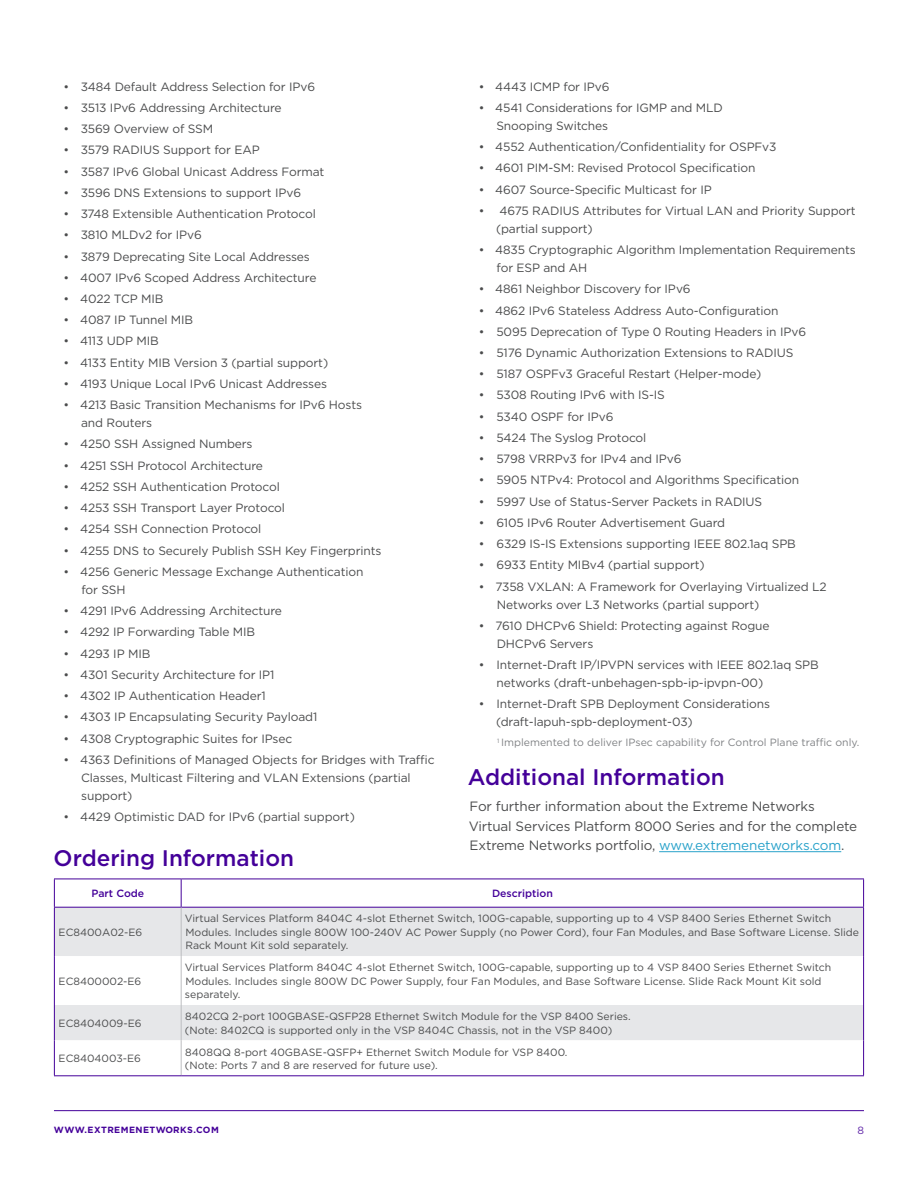
<style>
.page{position:relative;width:918px;height:1188px;background:#fff}
.page>*{position:absolute;margin:0;border:0;box-sizing:border-box;transform-origin:0 0}
.t1{font:500 22.5px "Gotham";color:#409}
.Body{font:13.5px/19.5px "Gotham";letter-spacing:-.01em;color:#4b4c4d}
.t2{font:12px/18px "Gotham";letter-spacing:-.01em;color:#4b4c4d}
.Table_Body_Copy_Left{font:10.5px/13.5px "Gotham";color:#4b4c4d}
.Footnote{font:10.5px "Gotham";color:#808285}
.Table_-_Purple_Heade{font:500 10.5px "Gotham";color:#409}
.t3{font:10.5px "Gotham";color:#6026a8}
.t4{font:700 9px "Gotham";letter-spacing:.05em;color:#409}
.s1{color:#29a2ca}
</style>
<div class="page">
<hr style="left:54px;top:1110px;width:810px;height:1px;background:#409">
<hr style="left:659px;top:851px;width:182px;height:1px;background:#29a2ca">
<div style="left:55px;top:908px;width:808px;height:48px;background:#e6e7e9"></div>
<svg style="left:55px;top:956px;width:808px;height:119px"></svg>
<hr style="left:54px;top:879px;width:127px;height:1px;background:#409">
<svg style="left:54px;top:879px;width:1px;height:28px"></svg>
<hr style="left:181px;top:879px;width:683px;height:1px;background:#409">
<svg style="left:181px;top:879px;width:1px;height:28px"></svg>
<svg style="left:863px;top:879px;width:1px;height:28px"></svg>
<hr style="left:54px;top:907px;width:127px;height:1px;background:#409">
<hr style="left:181px;top:907px;width:683px;height:1px;background:#409">
<hr style="left:54px;top:908px;width:1px;height:48px;background:#409">
<hr style="left:863px;top:908px;width:1px;height:48px;background:#409">
<hr style="left:54px;top:956px;width:1px;height:49px;background:#409">
<hr style="left:863px;top:956px;width:1px;height:49px;background:#409">
<hr style="left:54px;top:1005px;width:1px;height:35px;background:#409">
<hr style="left:863px;top:1005px;width:1px;height:35px;background:#409">
<hr style="left:54px;top:1040px;width:1px;height:35px;background:#409">
<hr style="left:863px;top:1040px;width:1px;height:35px;background:#409">
<hr style="left:181px;top:908px;width:1px;height:48px;background:#bcbdc0">
<hr style="left:181px;top:956px;width:1px;height:49px;background:#bcbdc0">
<hr style="left:181px;top:1005px;width:1px;height:35px;background:#bcbdc0">
<hr style="left:181px;top:1040px;width:1px;height:35px;background:#bcbdc0">
<hr style="left:54px;top:1075px;width:127px;height:1px;background:#409">
<hr style="left:181px;top:1075px;width:683px;height:1px;background:#409">
<p class="t2" style="left:64px;top:77px;width:253px">• 3484 Default Address Selection for IPv6</p>
<p class="t2" style="left:64px;top:98px;width:220px">• 3513 IPv6 Addressing Architecture</p>
<p class="t2" style="left:64px;top:120px;width:151px">• 3569 Overview of SSM</p>
<p class="t2" style="left:64px;top:141px;width:198px">• 3579 RADIUS Support for EAP</p>
<p class="t2" style="left:64px;top:162px;width:262px">• 3587 IPv6 Global Unicast Address Format</p>
<p class="t2" style="left:64px;top:183px;width:239px">• 3596 DNS Extensions to support IPv6</p>
<p class="t2" style="left:64px;top:205px;width:254px">• 3748 Extensible Authentication Protocol</p>
<p class="t2" style="left:64px;top:226px;width:140px">• 3810 MLDv2 for IPv6</p>
<p class="t2" style="left:64px;top:247px;width:248px">• 3879 Deprecating Site Local Addresses</p>
<p class="t2" style="left:64px;top:268px;width:254px">• 4007 IPv6 Scoped Address Architecture</p>
<p class="t2" style="left:64px;top:289px;width:101px">• 4022 TCP MIB</p>
<p class="t2" style="left:64px;top:311px;width:131px">• 4087 IP Tunnel MIB</p>
<p class="t2" style="left:64px;top:332px;width:97px">• 4113 UDP MIB</p>
<p class="t2" style="left:64px;top:353px;width:266px">• 4133 Entity MIB Version 3 (partial support)</p>
<p class="t2" style="left:64px;top:374px;width:265px">• 4193 Unique Local IPv6 Unicast Addresses</p>
<p class="t2" style="left:81px;top:396px;width:282px;text-indent:-18px">• 4213 Basic Transition Mechanisms for IPv6 Hosts and Routers</p>
<p class="t2" style="left:64px;top:435px;width:191px">• 4250 SSH Assigned Numbers</p>
<p class="t2" style="left:64px;top:456px;width:201px">• 4251 SSH Protocol Architecture</p>
<p class="t2" style="left:64px;top:477px;width:218px">• 4252 SSH Authentication Protocol</p>
<p class="t2" style="left:64px;top:499px;width:223px">• 4253 SSH Transport Layer Protocol</p>
<p class="t2" style="left:64px;top:520px;width:199px">• 4254 SSH Connection Protocol</p>
<p class="t2" style="left:64px;top:541px;width:319px">• 4255 DNS to Securely Publish SSH Key Fingerprints</p>
<p class="t2" style="left:81px;top:562px;width:284px;text-indent:-18px">• 4256 Generic Message Exchange Authentication for SSH</p>
<p class="t2" style="left:64px;top:602px;width:220px">• 4291 IPv6 Addressing Architecture</p>
<p class="t2" style="left:64px;top:623px;width:193px">• 4292 IP Forwarding Table MIB</p>
<p class="t2" style="left:64px;top:644px;width:88px">• 4293 IP MIB</p>
<p class="t2" style="left:64px;top:665px;width:212px">• 4301 Security Architecture for IP1</p>
<p class="t2" style="left:64px;top:687px;width:204px">• 4302 IP Authentication Header1</p>
<p class="t2" style="left:64px;top:708px;width:255px">• 4303 IP Encapsulating Security Payload1</p>
<p class="t2" style="left:64px;top:729px;width:230px">• 4308 Cryptographic Suites for IPsec</p>
<p class="t2" style="left:81px;top:750px;width:355px;text-indent:-18px">• 4363 Definitions of Managed Objects for Bridges with Traffic<br>Classes, Multicast Filtering and VLAN Extensions (partial support)</p>
<p class="t2" style="left:64px;top:808px;width:293px">• 4429 Optimistic DAD for IPv6 (partial support)</p>
<h2 class="t1" style="left:54px;top:843px;width:242px">Ordering Information</h2>
<p class="Table_-_Purple_Heade" style="left:92px;top:887px;width:54px">Part Code</p>
<p class="Table_-_Purple_Heade" style="left:492px;top:887px;width:62px">Description</p>
<p class="Table_Body_Copy_Left" style="left:59px;top:925px;width:85px">EC8400A02-E6</p>
<p class="t2" style="left:479px;top:77px;width:132px">• 4443 ICMP for IPv6</p>
<p class="t2" style="left:496px;top:98px;width:228px;text-indent:-18px">• 4541 Considerations for IGMP and MLD<br>Snooping Switches</p>
<p class="t2" style="left:479px;top:138px;width:299px">• 4552 Authentication/Confidentiality for OSPFv3</p>
<p class="t2" style="left:479px;top:159px;width:278px">• 4601 PIM-SM: Revised Protocol Specification</p>
<p class="t2" style="left:479px;top:180px;width:235px">• 4607 Source-Specific Multicast for IP</p>
<p class="t2" style="left:496px;top:201px;width:361px;text-indent:-17px">• 4675 RADIUS Attributes for Virtual LAN and Priority Support (partial support)</p>
<p class="t2" style="left:497px;top:241px;width:361px;text-indent:-18px">• 4835 Cryptographic Algorithm Implementation Requirements for ESP and AH</p>
<p class="t2" style="left:479px;top:280px;width:214px">• 4861 Neighbor Discovery for IPv6</p>
<p class="t2" style="left:479px;top:301px;width:301px">• 4862 IPv6 Stateless Address Auto-Configuration</p>
<p class="t2" style="left:479px;top:322px;width:329px">• 5095 Deprecation of Type 0 Routing Headers in IPv6</p>
<p class="t2" style="left:479px;top:343px;width:316px">• 5176 Dynamic Authorization Extensions to RADIUS</p>
<p class="t2" style="left:479px;top:365px;width:284px">• 5187 OSPFv3 Graceful Restart (Helper-mode)</p>
<p class="t2" style="left:479px;top:386px;width:188px">• 5308 Routing IPv6 with IS-IS</p>
<p class="t2" style="left:479px;top:407px;width:136px">• 5340 OSPF for IPv6</p>
<p class="t2" style="left:479px;top:428px;width:169px">• 5424 The Syslog Protocol</p>
<p class="t2" style="left:479px;top:450px;width:204px">• 5798 VRRPv3 for IPv4 and IPv6</p>
<p class="t2" style="left:479px;top:471px;width:322px">• 5905 NTPv4: Protocol and Algorithms Specification</p>
<p class="t2" style="left:479px;top:492px;width:285px">• 5997 Use of Status-Server Packets in RADIUS</p>
<p class="t2" style="left:479px;top:513px;width:248px">• 6105 IPv6 Router Advertisement Guard</p>
<p class="t2" style="left:479px;top:535px;width:319px">• 6329 IS-IS Extensions supporting IEEE 802.1aq SPB</p>
<p class="t2" style="left:479px;top:556px;width:228px">• 6933 Entity MIBv4 (partial support)</p>
<p class="t2" style="left:497px;top:577px;width:331px;text-indent:-18px">• 7358 VXLAN: A Framework for Overlaying Virtualized L2<br>Networks over L3 Networks (partial support)</p>
<p class="t2" style="left:497px;top:616px;width:274px;text-indent:-18px">• 7610 DHCPv6 Shield: Protecting against Rogue<br>DHCPv6 Servers</p>
<p class="t2" style="left:496px;top:656px;width:324px;text-indent:-18px">• Internet-Draft IP/IPVPN services with IEEE 802.1aq SPB networks (draft-unbehagen-spb-ip-ipvpn-00)</p>
<p class="t2" style="left:496px;top:695px;width:275px;text-indent:-17px">• Internet-Draft SPB Deployment Considerations (draft-lapuh-spb-deployment-03)</p>
<p class="Footnote" style="left:497px;top:736px;width:364px"><sup>1</sup> Implemented to deliver IPsec capability for Control Plane traffic only.</p>
<h2 class="t1" style="left:468px;top:762px;width:258px">Additional Information</h2>
<p class="Body" style="left:469px;top:797px;width:390px">For further information about the Extreme Networks<br>Virtual Services Platform 8000 Series and for the complete<br>Extreme Networks portfolio, <span class="s1">www.extremenetworks.com</span>.</p>
<p class="Table_Body_Copy_Left" style="left:185px;top:912px;width:676px">Virtual Services Platform 8404C 4-slot Ethernet Switch, 100G-capable, supporting up to 4 VSP 8400 Series Ethernet Switch<br>Modules. Includes single 800W 100-240V AC Power Supply (no Power Cord), four Fan Modules, and Base Software License. Slide<br>Rack Mount Kit sold separately.</p>
<p class="Table_Body_Copy_Left" style="left:59px;top:974px;width:84px">EC8400002-E6</p>
<p class="Table_Body_Copy_Left" style="left:185px;top:961px;width:648px">Virtual Services Platform 8404C 4-slot Ethernet Switch, 100G-capable, supporting up to 4 VSP 8400 Series Ethernet Switch<br>Modules. Includes single 800W DC Power Supply, four Fan Modules, and Base Software License. Slide Rack Mount Kit sold separately.</p>
<p class="Table_Body_Copy_Left" style="left:59px;top:1016px;width:84px">EC8404009-E6</p>
<p class="Table_Body_Copy_Left" style="left:185px;top:1009px;width:447px">8402CQ 2-port 100GBASE-QSFP28 Ethernet Switch Module for the VSP 8400 Series. (Note: 8402CQ is supported only in the VSP 8404C Chassis, not in the VSP 8400)</p>
<p class="Table_Body_Copy_Left" style="left:59px;top:1052px;width:84px">EC8404003-E6</p>
<p class="Table_Body_Copy_Left" style="left:185px;top:1045px;width:384px">8408QQ 8-port 40GBASE-QSFP+ Ethernet Switch Module for VSP 8400. (Note: Ports 7 and 8 are reserved for future use).</p>
<p class="t4" style="left:54px;top:1124px;width:166px">WWW.EXTREMENETWORKS.COM</p>
<p class="t3" style="left:857px;top:1124px;width:8px">8</p>
</div>
